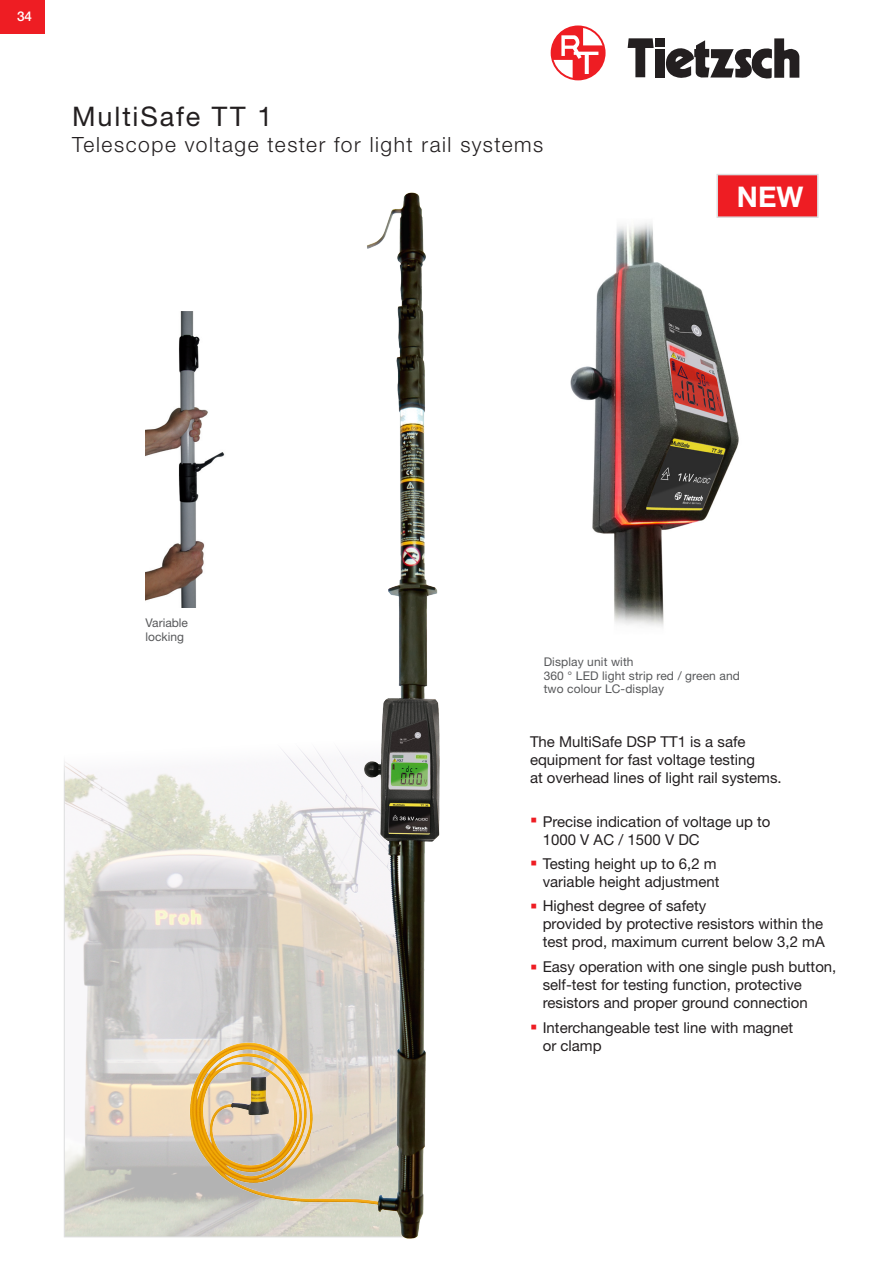
<style>
.page{position:relative;width:893px;height:1263px;background:#fff}
.page>*{position:absolute;margin:0;border:0;box-sizing:border-box;transform-origin:0 0}
.Liste__Quadrate{font:700 28.5px "Helvetica Neue LT Std";color:#fff}
.t1{font:27px "Helvetica Neue LT Std";letter-spacing:.07em;color:#231f20}
.t2{font:300 21px "Helvetica Neue LT Std";letter-spacing:.07em;color:#231f20}
.links__Pluspunkte{font:15px/18px "Helvetica Neue LT Std";color:#231f20}
.links__Introtext{font:15px/18px "Helvetica Neue LT Std";color:#231f20}
.Kolumnentitel_-_rech{font:500 13.5px "Helvetica Neue LT Std";color:#fff}
.Standardabsatz{font:12px/13.5px "Helvetica Neue LT Std";letter-spacing:.01em;color:#57585a}
.s1{font-family:"Arial";font-size:21px;color:#ee1d23}
</style>
<div class="page">
<svg style="left:628px;top:38px;width:26px;height:39px"></svg>
<div style="left:655px;top:38px;width:10px;height:9px;background:#231f20"></div>
<div style="left:655px;top:49px;width:10px;height:28px;background:#231f20"></div>
<svg style="left:666px;top:38px;width:133px;height:41px"></svg>
<svg style="left:552px;top:27px;width:51px;height:51px"></svg>
<div style="left:551px;top:26px;width:55px;height:54px;border:2px solid #ee1d23;border-radius:50%"></div>
<img style="left:66px;top:763px;width:38px;height:472px">
<img style="left:104px;top:192px;width:336px;height:1047px">
<img style="left:146px;top:312px;width:83px;height:295px">
<img style="left:570px;top:223px;width:169px;height:404px">
<div style="left:716px;top:174px;width:103px;height:44px;background:#ee1d23;border:2px solid #dcdddf"></div>
<div style="left:0;top:0;width:45px;height:34px;background:#ee1d23"></div>
<p class="Kolumnentitel_-_rech" style="left:17px;top:8px;width:17px">34</p>
<p class="t1" style="left:72px;top:100px;width:202px">MultiSafe TT 1</p>
<p class="t2" style="left:72px;top:131px;width:473px">Telescope voltage tester for light rail systems</p>
<p class="Liste__Quadrate" style="left:737px;top:179px;width:68px">NEW</p>
<p class="Standardabsatz" style="left:146px;top:616px;width:44px">Variable locking</p>
<p class="Standardabsatz" style="left:544px;top:655px;width:198px">Display unit with<br>360 ° LED light strip red / green and two colour LC-display</p>
<p class="links__Introtext" style="left:530px;top:732px;width:253px">The MultiSafe DSP TT1 is a safe equipment for fast voltage testing<br>at overhead lines of light rail systems.</p>
<p class="links__Pluspunkte" style="left:543px;top:813px;width:229px;text-indent:-13px"><span class="s1">▪</span> Precise indication of voltage up to<br>1000 V AC / 1500 V DC</p>
<p class="links__Pluspunkte" style="left:530px;top:854px;width:191px;text-align:right"><span class="s1">▪</span> Testing height up to 6,2 m variable height adjustment</p>
<p class="links__Pluspunkte" style="left:543px;top:897px;width:284px;text-indent:-13px"><span class="s1">▪</span> Highest degree of safety<br>provided by protective resistors within the test prod, maximum current below 3,2 mA</p>
<p class="links__Pluspunkte" style="left:543px;top:957px;width:295px;text-indent:-13px"><span class="s1">▪</span> Easy operation with one single push button, self-test for testing function, protective resistors and proper ground connection</p>
<p class="links__Pluspunkte" style="left:543px;top:1018px;width:252px;text-indent:-13px"><span class="s1">▪</span> Interchangeable test line with magnet or clamp</p>
</div>
